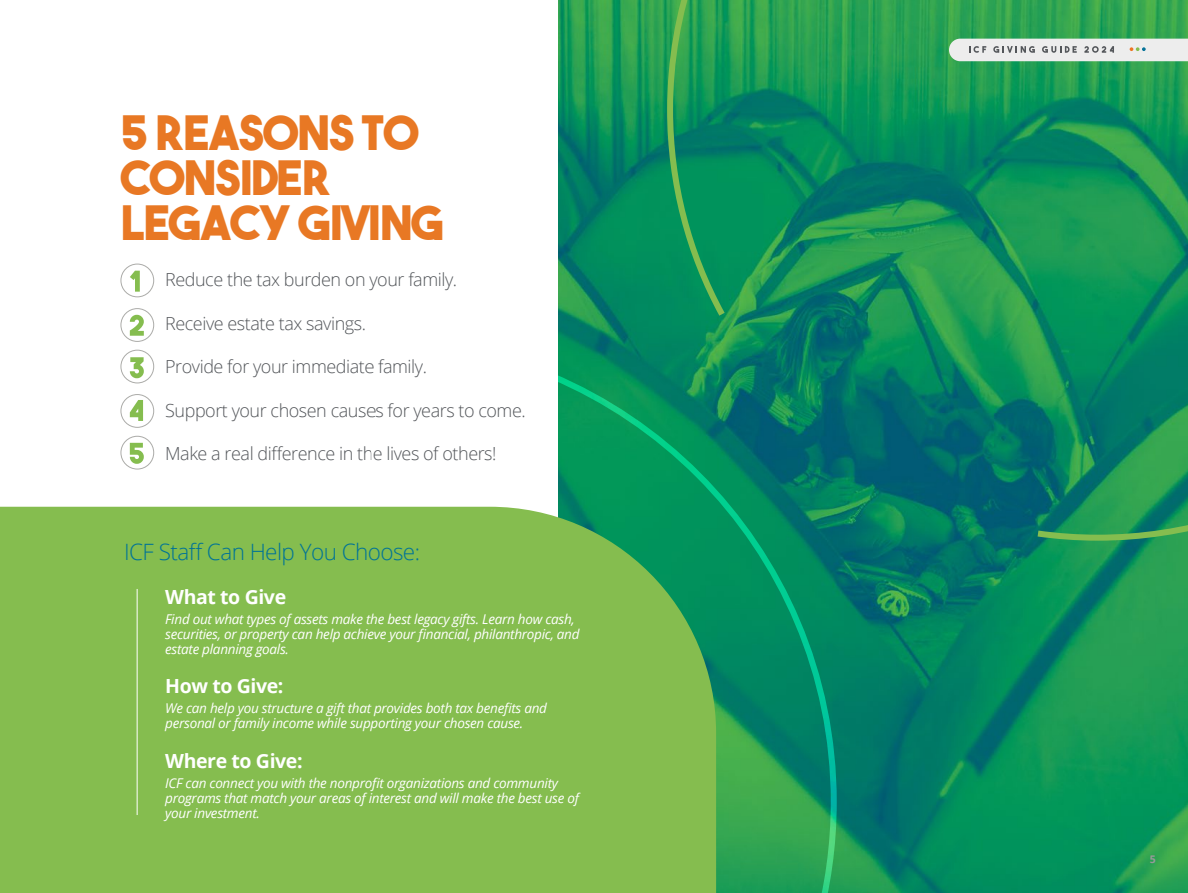
<style>
.page{position:relative;width:1188px;height:893px;background:#fff}
.page>*{position:absolute;margin:0;border:0;box-sizing:border-box;transform-origin:0 0}
.t1{font:47.25px/45px "The Bold Font";letter-spacing:-.015em;color:#e87824}
.t2{font:300 22.5px "Open Sans";letter-spacing:-.025em;color:#007396}
.t3{font:700 19.5px "Open Sans";letter-spacing:-.02em;color:#fff}
.t4{font:300 18px "Open Sans";letter-spacing:-.025em;color:#53565a}
.t5{font:italic 13.5px/15px "Open Sans";letter-spacing:-.02em;color:#fff}
.t6{font:700 10.5px "Open Sans";color:#999}
</style>
<div class="page">
<img style="left:558px;top:0;width:630px;height:892px">
<svg style="left:949px;top:39px;width:239px;height:22px;background:#e0e1e0"></svg>
<div style="left:0;top:506px;width:372px;height:386px;background:#85bd4f"></div>
<svg style="left:121px;top:264px;width:33px;height:205px"></svg>
<svg style="left:372px;top:336px;width:465px;height:556px;background:#62b16b"></svg>
<svg style="left:1038px;top:515px;width:150px;height:25px;background:#319a58"></svg>
<svg style="left:667px;top:0;width:58px;height:315px;background:#189759"></svg>
<hr style="left:137px;top:589px;width:1px;height:226px;background:#fff">
<h1 class="t1" style="left:121px;top:110px;width:324px">5 REASONS TO<br>CONSIDER<br>LEGACY GIVING</h1>
<h3 class="t4" style="left:165px;top:267px;width:293px">Reduce the tax burden on your family.</h3>
<h3 class="t4" style="left:165px;top:311px;width:202px">Receive estate tax savings.</h3>
<h3 class="t4" style="left:165px;top:354px;width:263px">Provide for your immediate family.</h3>
<h3 class="t4" style="left:165px;top:398px;width:362px">Support your chosen causes for years to come.</h3>
<h3 class="t4" style="left:165px;top:441px;width:333px">Make a real difference in the lives of others!</h3>
<h2 class="t2" style="left:124px;top:537px;width:297px">ICF Staff Can Help You Choose:</h2>
<h3 class="t3" style="left:165px;top:583px;width:122px">What to Give</h3>
<p class="t5" style="left:165px;top:611px;width:416px">Find out what types of assets make the best legacy gifts. Learn how cash, securities, or property can help achieve your financial, philanthropic, and estate planning goals.</p>
<h3 class="t3" style="left:165px;top:672px;width:120px">How to Give:</h3>
<p class="t5" style="left:165px;top:700px;width:383px">We can help you structure a gift that provides both tax benefits and personal or family income while supporting your chosen cause.</p>
<h3 class="t3" style="left:165px;top:747px;width:139px">Where to Give:</h3>
<p class="t5" style="left:165px;top:775px;width:415px">ICF can connect you with the nonprofit organizations and community programs that match your areas of interest and will make the best use of your investment.</p>
<p class="t6" style="left:1150px;top:851px;width:7px">5</p>
</div>
